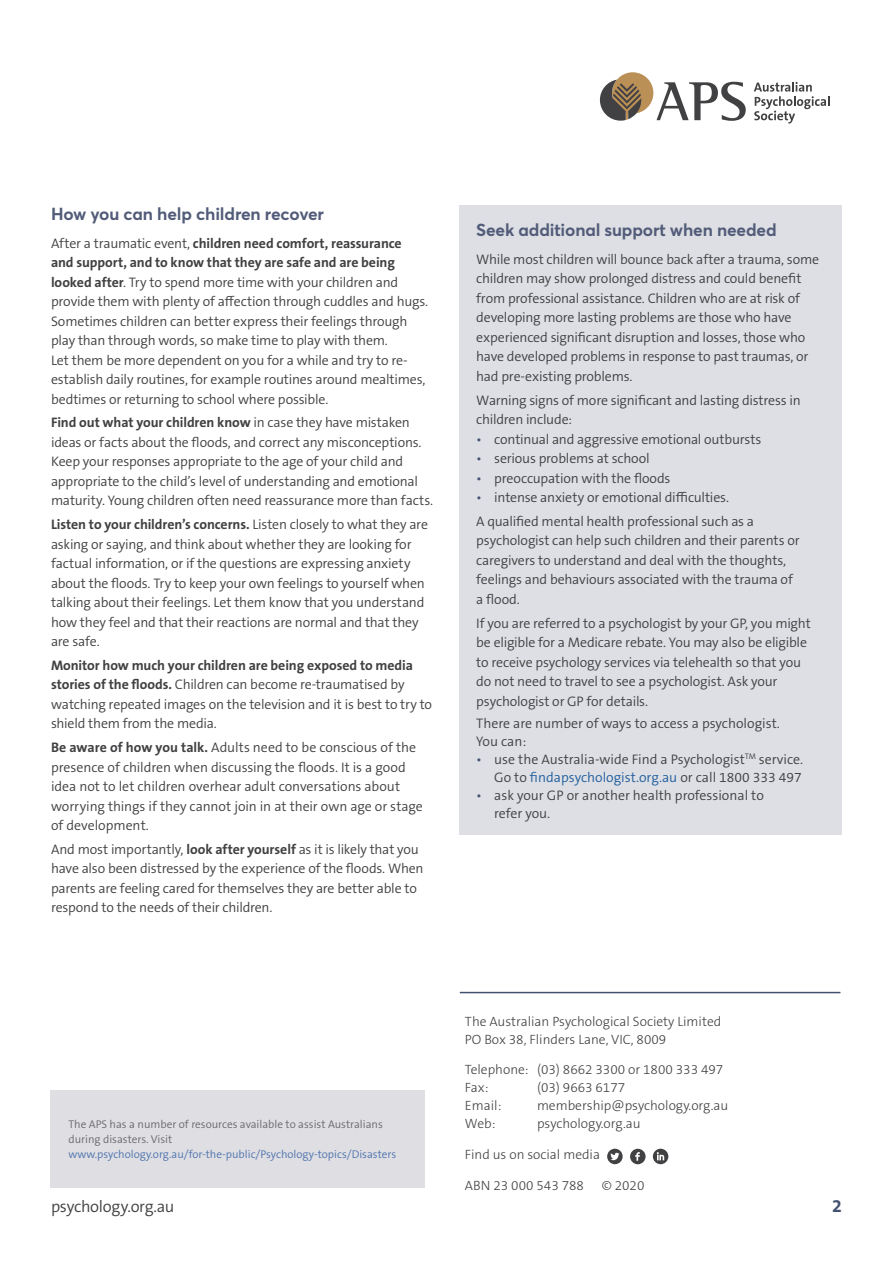
<style>
.page{position:relative;width:893px;height:1263px;background:#fff}
.page>*{position:absolute;margin:0;border:0;box-sizing:border-box;transform-origin:0 0}
.t1{font:700 18px "The Sans B W7";color:#435170}
.t2{font:700 17.25px "Averta Std";letter-spacing:-.01em;color:#525c79}
.t3{font:300 16.5px "The Sans B W4";letter-spacing:-.02em;color:#414042}
.t4{font:300 13.8px/19.5px "The Sans B W4";letter-spacing:-.015em;color:#414042}
.t5{font:700 13.8px/19.5px "The Sans B W7";letter-spacing:-.005em;color:#414042}
.t6{font:300 13.5px/18px "The Sans B W3";color:#414042}
.t7{font:300 11.25px/15px "The Sans B W4";color:#696a6d}
.t8{font:300 11.25px "The Sans B W4";color:#4f73ad}
.s1{font-family:"The Sans B W4";font-weight:300}
.s2{font-family:"The Sans B W7";font-weight:700}
.s3{color:#435170}
.s4{color:#215e9e}
</style>
<div class="page">
<svg style="left:600px;top:72px;width:146px;height:49px"></svg>
<svg style="left:754px;top:82px;width:75px;height:41px"></svg>
<hr style="left:460px;top:992px;width:380px;height:1px;background:#435170">
<svg style="left:607px;top:1149px;width:16px;height:15px"></svg>
<svg style="left:630px;top:1149px;width:16px;height:15px"></svg>
<svg style="left:653px;top:1149px;width:15px;height:15px"></svg>
<div style="left:50px;top:1091px;width:374px;height:97px;background:#dedee3"></div>
<div style="left:459px;top:206px;width:383px;height:629px;background:#dddfe4"></div>
<p class="t2" style="left:51px;top:202px;width:274px">How you can help children recover</p>
<p class="t5" style="left:51px;top:233px;width:352px"><span class="s1">After a traumatic event,</span> children need comfort, reassurance and support, and to know that they are safe and are being</p>
<p class="t4" style="left:51px;top:272px;width:379px"><span class="s2">looked after</span>. Try to spend more time with your children and provide them with plenty of affection through cuddles and hugs.<br>Sometimes children can better express their feelings through play than through words, so make time to play with them.<br>Let them be more dependent on you for a while and try to re&shy;establish daily routines, for example routines around mealtimes, bedtimes or returning to school where possible.</p>
<p class="t5" style="left:51px;top:413px;width:360px">Find out what your children know <span class="s1">in case they have mistaken</span></p>
<p class="t4" style="left:51px;top:432px;width:384px">ideas or facts about the floods, and correct any misconceptions.<br>Keep your responses appropriate to the age of your child and appropriate to the child’s level of understanding and emotional maturity. Young children often need reassurance more than facts.</p>
<p class="t5" style="left:51px;top:515px;width:378px">Listen to your children’s concerns. <span class="s1">Listen closely to what they are</span></p>
<p class="t4" style="left:51px;top:534px;width:375px">asking or saying, and think about whether they are looking for factual information, or if the questions are expressing anxiety about the floods. Try to keep your own feelings to yourself when talking about their feelings. Let them know that you understand how they feel and that their reactions are normal and that they are safe.</p>
<p class="t5" style="left:51px;top:655px;width:363px">Monitor how much your children are being exposed to media</p>
<p class="t4" style="left:51px;top:675px;width:383px"><span class="s2">stories of the floods.</span> Children can become re-traumatised by watching repeated images on the television and it is best to try to shield them from the media.</p>
<p class="t4" style="left:51px;top:738px;width:373px"><span class="s2">Be aware of how you talk.</span> Adults need to be conscious of the presence of children when discussing the floods. It is a good idea not to let children overhear adult conversations about worrying things if they cannot join in at their own age or stage of development.</p>
<p class="t4" style="left:51px;top:839px;width:374px">And most importantly, <span class="s2">look after yourself</span> as it is likely that you have also been distressed by the experience of the floods. When parents are feeling cared for themselves they are better able to respond to the needs of their children.</p>
<p class="t2" style="left:476px;top:219px;width:302px">Seek additional support when needed</p>
<p class="t4" style="left:476px;top:250px;width:344px">While most children will bounce back after a trauma, some children may show prolonged distress and could benefit from professional assistance. Children who are at risk of developing more lasting problems are those who have experienced significant disruption and losses, those who have developed problems in response to past traumas, or had pre-existing problems.</p>
<p class="t4" style="left:476px;top:390px;width:326px">Warning signs of more significant and lasting distress in children include:</p>
<p class="t4" style="left:476px;top:429px;width:287px"><span class="s3">•</span> continual and aggressive emotional outbursts</p>
<p class="t4" style="left:476px;top:449px;width:175px"><span class="s3">•</span> serious problems at school</p>
<p class="t4" style="left:476px;top:468px;width:196px"><span class="s3">•</span> preoccupation with the floods</p>
<p class="t4" style="left:476px;top:486px;width:279px;line-height:23.7px"><span class="s3">•</span> intense anxiety or emotional difficulties.<br>A qualified mental health professional such as a</p>
<p class="t4" style="left:476px;top:531px;width:325px">psychologist can help such children and their parents or caregivers to understand and deal with the thoughts, feelings and behaviours associated with the trauma of a flood.</p>
<p class="t4" style="left:476px;top:613px;width:336px">If you are referred to a psychologist by your GP, you might be eligible for a Medicare rebate. You may also be eligible to receive psychology services via telehealth so that you do not need to travel to see a psychologist. Ask your psychologist or GP for details.</p>
<p class="t4" style="left:476px;top:714px;width:305px;line-height:18px">There are number of ways to access a psychologist.<br>You can:</p>
<p class="t4" style="left:476px;top:750px;width:329px;line-height:18.1px;text-align:right"><span class="s3">•</span> use the Australia-wide Find a Psychologist<sup>TM</sup> service.<br>Go to <span class="s4">findapsychologist.org.au</span> or call 1800 333 497</p>
<p class="t4" style="left:494px;top:786px;width:271px;line-height:18px;text-indent:-18px"><span class="s3">•</span> ask your GP or another health professional to refer you.</p>
<p class="t7" style="left:68px;top:1116px;width:316px">The APS has a number of resources available to assist Australians during disasters. Visit</p>
<p class="t8" style="left:68px;top:1146px;width:329px">www.psychology.org.au/for-the-public/Psychology-topics/Disasters</p>
<p class="t6" style="left:465px;top:1012px;width:258px">The Australian Psychological Society Limited<br>PO Box 38, Flinders Lane, VIC, 8009</p>
<p class="t6" style="left:465px;top:1061px;width:260px">Telephone: (03) 8662 3300 or 1800 333 497<br>Fax:</p>
<p class="t6" style="left:537px;top:1079px;width:90px">(03) 9663 6177</p>
<p class="t6" style="left:465px;top:1097px;width:38px">Email:</p>
<p class="t6" style="left:537px;top:1097px;width:193px">membership@psychology.org.au</p>
<p class="t6" style="left:465px;top:1115px;width:32px">Web:</p>
<p class="t6" style="left:537px;top:1115px;width:105px">psychology.org.au</p>
<p class="t6" style="left:465px;top:1145px;width:137px">Find us on social media</p>
<p class="t6" style="left:465px;top:1176px;width:121px">ABN 23 000 543 788</p>
<p class="t6" style="left:602px;top:1176px;width:44px">© 2020</p>
<p class="t3" style="left:51px;top:1195px;width:125px">psychology.org.au</p>
<h1 class="t1" style="left:832px;top:1194px;width:11px">2</h1>
</div>
